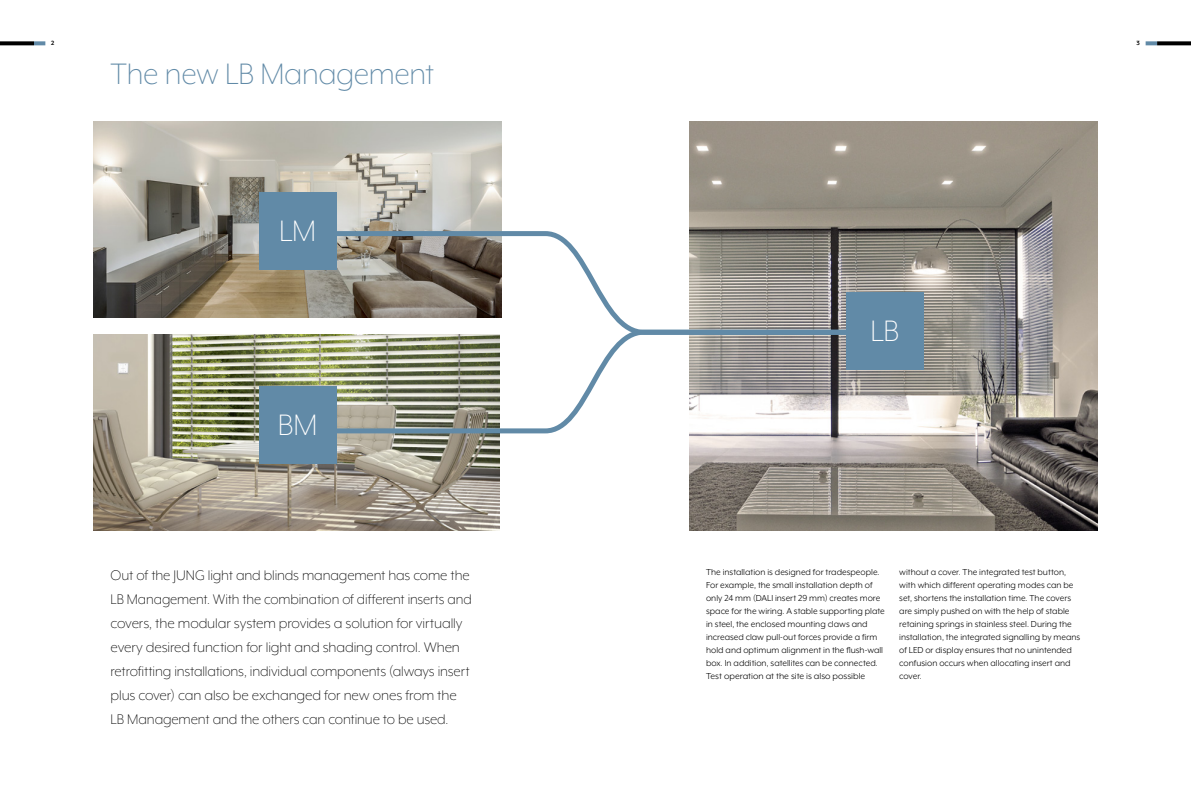
<style>
.page{position:relative;width:1191px;height:808px;background:#fff}
.page>*{position:absolute;margin:0;border:0;box-sizing:border-box;transform-origin:0 0}
.t1{font:300 34px "Mr Eaves XL Mod OT";letter-spacing:-.01em;color:#618aa7}
.t2{font:300 34px "Mr Eaves XL Mod OT";color:#fff}
.t3{font:300 16px/24px "Mr Eaves XL Mod OT";letter-spacing:-.005em;color:#000}
.t4{font:10px/13px "Mr Eaves XL Mod OT";color:#000}
.t5{font:700 7px "Mr Eaves XL Mod OT";color:#000}
</style>
<div class="page">
<img style="left:689px;top:122px;width:408px;height:408px">
<img style="left:94px;top:122px;width:408px;height:195px">
<img style="left:94px;top:334px;width:406px;height:196px">
<svg style="left:293px;top:229px;width:574px;height:98px"></svg>
<svg style="left:293px;top:327px;width:574px;height:109px"></svg>
<div style="left:259px;top:192px;width:77px;height:78px;background:#618aa7"></div>
<div style="left:259px;top:387px;width:77px;height:77px;background:#618aa7"></div>
<div style="left:846px;top:292px;width:77px;height:77px;background:#618aa7"></div>
<svg style="left:1145px;top:41px;width:12px;height:4px"></svg>
<svg style="left:34px;top:41px;width:11px;height:4px"></svg>
<svg style="left:1157px;top:41px;width:34px;height:4px"></svg>
<svg style="left:0;top:41px;width:34px;height:4px"></svg>
<p class="t5" style="left:51px;top:40px;width:5px">2</p>
<p class="t5" style="left:1136px;top:40px;width:5px">3</p>
<h1 class="t1" style="left:111px;top:57px;width:325px">The new LB Management</h1>
<h1 class="t2" style="left:279px;top:214px;width:39px">LM</h1>
<h1 class="t2" style="left:278px;top:408px;width:41px">BM</h1>
<p class="t3" style="left:111px;top:563px;width:362px">Out of the JUNG light and blinds management has come the LB Management. With the combination of different inserts and covers, the modular system provides a solution for virtually every desired function for light and shading control. When retrofitting installations, individual components (always insert plus cover) can also be exchanged for new ones from the LB Management and the others can continue to be used.</p>
<h1 class="t2" style="left:870px;top:314px;width:30px">LB</h1>
<p class="t4" style="left:706px;top:565px;width:180px">The installation is designed for tradespeople.<br>For example, the small installation depth of only 24 mm (DALI insert 29 mm) creates more space for the wiring. A stable supporting plate in steel, the enclosed mounting claws and increased claw pull-out forces provide a firm hold and optimum alignment in the flush-wall box. In addition, satellites can be connected.<br>Test operation at the site is also possible</p>
<p class="t4" style="left:899px;top:565px;width:182px">without a cover. The integrated test button, with which different operating modes can be set, shortens the installation time. The covers are simply pushed on with the help of stable retaining springs in stainless steel. During the installation, the integrated signalling by means of LED or display ensures that no unintended confusion occurs when allocating insert and cover.</p>
</div>
